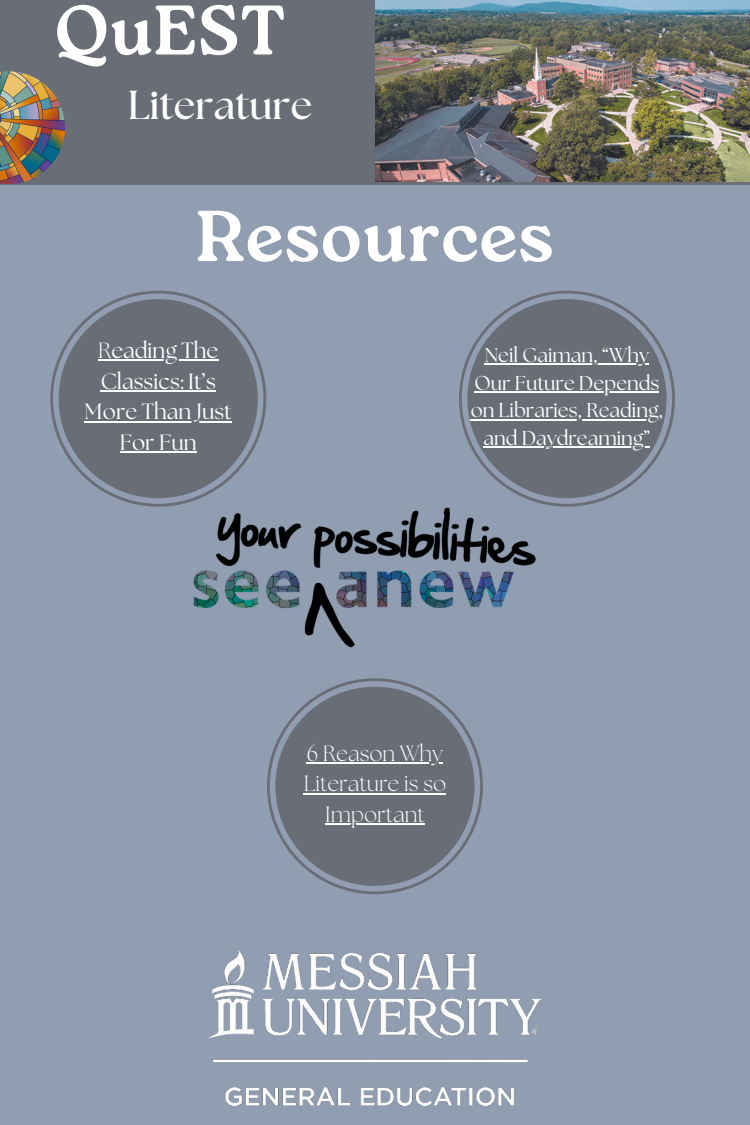
<style>
.page{position:relative;width:750px;height:1125px;background:#919db0}
.page>*{position:absolute;margin:0;border:0;box-sizing:border-box;transform-origin:0 0}
.t1{font:700 72px "Roca One";color:#fff}
.t2{font:700 70px "Roca One";color:#fff}
.t3{font:700 40.3px "The Seasons";color:#fff}
.t4{font:22px/30.8px "The Seasons";color:#fff;text-align:center}
.t5{font:300 22px/30.8px "The Seasons";color:#fff;text-align:center}
.t6{font:20px/27.8px "The Seasons";color:#fff;text-align:center}
.s1{font-weight:300}
</style>
<div class="page">
<div style="left:0;top:0;width:750px;height:184px;background:#696d75"></div>
<img style="left:375px;top:0;width:375px;height:182px">
<img style="left:0;top:71px;width:65px;height:113px">
<svg style="left:50px;top:291px;width:216px;height:212px"></svg>
<div style="left:59px;top:299px;width:199px;height:199px;background:#696d75;border-radius:50%"></div>
<svg style="left:459px;top:291px;width:216px;height:215px"></svg>
<div style="left:467px;top:299px;width:200px;height:199px;background:#696d75;border-radius:50%"></div>
<svg style="left:267px;top:721px;width:216px;height:173px"></svg>
<div style="left:275px;top:687px;width:200px;height:199px;background:#696d75;border-radius:50%"></div>
<img style="left:131px;top:424px;width:446px;height:297px">
<img style="left:210px;top:950px;width:330px;height:155px">
<svg style="left:98px;top:359px;width:13px;height:2px"></svg>
<hr style="left:111px;top:359px;width:107px;height:2px;background:#fff">
<hr style="left:101px;top:390px;width:115px;height:2px;background:#fff">
<hr style="left:85px;top:421px;width:147px;height:1px;background:#fff">
<hr style="left:120px;top:452px;width:77px;height:1px;background:#fff">
<hr style="left:307px;top:762px;width:136px;height:2px;background:#fff">
<hr style="left:304px;top:793px;width:142px;height:1px;background:#fff">
<hr style="left:325px;top:824px;width:100px;height:1px;background:#fff">
<hr style="left:485px;top:363px;width:164px;height:2px;background:#fff">
<hr style="left:475px;top:391px;width:184px;height:2px;background:#fff">
<hr style="left:471px;top:419px;width:192px;height:1px;background:#fff">
<hr style="left:484px;top:447px;width:166px;height:1px;background:#fff">
<p class="t2" style="left:54px;top:-11px;width:233px">QuEST</p>
<p class="t3" style="left:128px;top:87px;width:186px">Literature</p>
<p class="t1" style="left:196px;top:194px;width:360px">Resources</p>
<p class="t4" style="left:85px;top:336px;width:149px"><span class="s1">R</span>eading The<br>Classics: It’s<br>More Than Just<br>For Fun</p>
<p class="t6" style="left:471px;top:342px;width:194px">Neil Gaiman, “Why<br>Our Future Depends on Libraries, Reading, and Daydreaming”</p>
<p class="t5" style="left:304px;top:739px;width:144px">6 Reason Why<br>Literature is so<br>Important</p>
</div>
